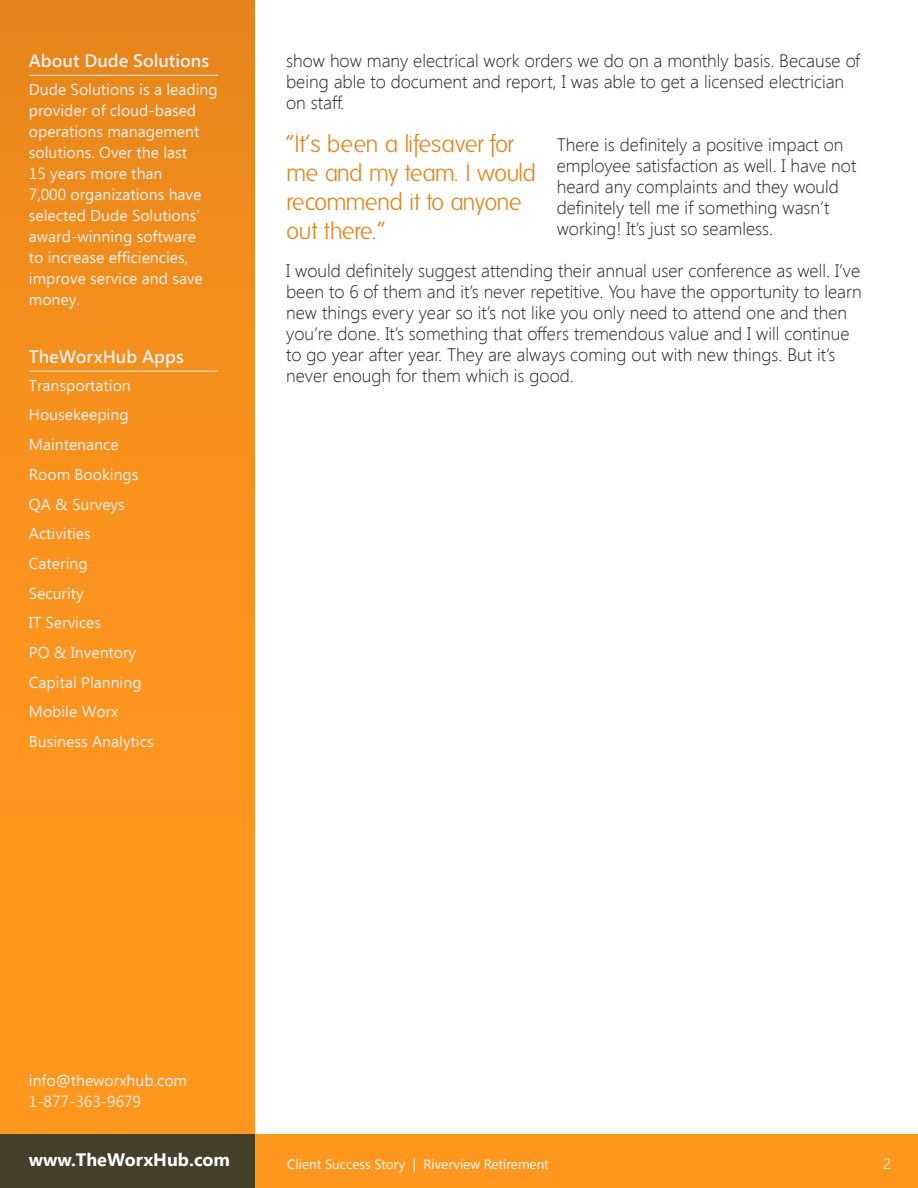
<style>
.page{position:relative;width:918px;height:1188px;background:#fff}
.page>*{position:absolute;margin:0;border:0;box-sizing:border-box;transform-origin:0 0}
.t1{font:300 24px/28.8px "Folks";letter-spacing:-.035em;color:#e3831b}
.t2{font:300 18px/21px "Segoe UI";color:#231f20}
.t3{font:600 18px "Segoe UI";color:#f0f0f0}
.t4{font:700 18px "Nirmala UI";color:#fff}
.t5{font:15.75px/21px "Ebrima";color:#f0f0f0}
.t6{font:300 15px "Segoe UI";color:#fff}
.t7{font:13.5px "Nirmala UI";color:#fff}
</style>
<div class="page">
<div style="left:0;top:0;width:255px;height:1188px;background:linear-gradient(to bottom,#eb891c,#ff9b1f)"></div>
<div style="left:0;top:1134px;width:256px;height:54px;background:#45402a"></div>
<div style="left:256px;top:1134px;width:662px;height:54px;background:#ff971e"></div>
<hr style="left:29px;top:75px;width:189px;height:1px;background:#ebebeb">
<hr style="left:29px;top:371px;width:189px;height:1px;background:#ebebeb">
<p class="t3" style="left:29px;top:48px;width:182px">About Dude Solutions</p>
<p class="t5" style="left:29px;top:80px;width:190px">Dude Solutions is a leading provider of cloud-based operations management solutions. Over the last<br>15 years more than<br>7,000 organizations have selected Dude Solutions’ award-winning software<br>to increase efficiencies, improve service and save money.</p>
<p class="t3" style="left:29px;top:344px;width:156px">TheWorxHub Apps</p>
<p class="t5" style="left:29px;top:376px;width:103px">Transportation</p>
<p class="t5" style="left:29px;top:405px;width:101px">Housekeeping</p>
<p class="t5" style="left:29px;top:435px;width:91px">Maintenance</p>
<p class="t5" style="left:29px;top:465px;width:111px">Room Bookings</p>
<p class="t5" style="left:29px;top:494px;width:98px">QA &amp; Surveys</p>
<p class="t5" style="left:29px;top:524px;width:64px">Activities</p>
<p class="t5" style="left:29px;top:554px;width:60px">Catering</p>
<p class="t5" style="left:29px;top:584px;width:57px">Security</p>
<p class="t5" style="left:29px;top:613px;width:74px">IT Services</p>
<p class="t5" style="left:29px;top:643px;width:109px">PO &amp; Inventory</p>
<p class="t5" style="left:29px;top:673px;width:114px">Capital Planning</p>
<p class="t5" style="left:29px;top:702px;width:91px">Mobile Worx</p>
<p class="t5" style="left:29px;top:732px;width:126px">Business Analytics</p>
<p class="t2" style="left:286px;top:50px;width:576px">show how many electrical work orders we do on a monthly basis. Because of being able to document and report, I was able to get a licensed electrician on staff.</p>
<p class="t2" style="left:557px;top:134px;width:301px">There is definitely a positive impact on employee satisfaction as well. I have not heard any complaints and they would definitely tell me if something wasn’t working! It’s just so seamless.</p>
<p class="t2" style="left:286px;top:260px;width:577px">I would definitely suggest attending their annual user conference as well. I’ve been to 6 of them and it’s never repetitive. You have the opportunity to learn new things every year so it’s not like you only need to attend one and then you’re done. It’s something that offers tremendous value and I will continue to go year after year. They are always coming out with new things. But it’s never enough for them which is good.</p>
<p class="t1" style="left:286px;top:130px;width:251px">“It’s been a lifesaver for me and my team. I would recommend it to anyone out there.”</p>
<p class="t5" style="left:29px;top:1071px;width:160px">info@theworxhub.com</p>
<p class="t5" style="left:29px;top:1092px;width:114px">1-877-363-9679</p>
<p class="t4" style="left:29px;top:1146px;width:203px">www.TheWorxHub.com</p>
<p class="t7" style="left:287px;top:1154px;width:263px">Client Success Story | Riverview Retirement</p>
<p class="t6" style="left:883px;top:1152px;width:9px">2</p>
</div>
